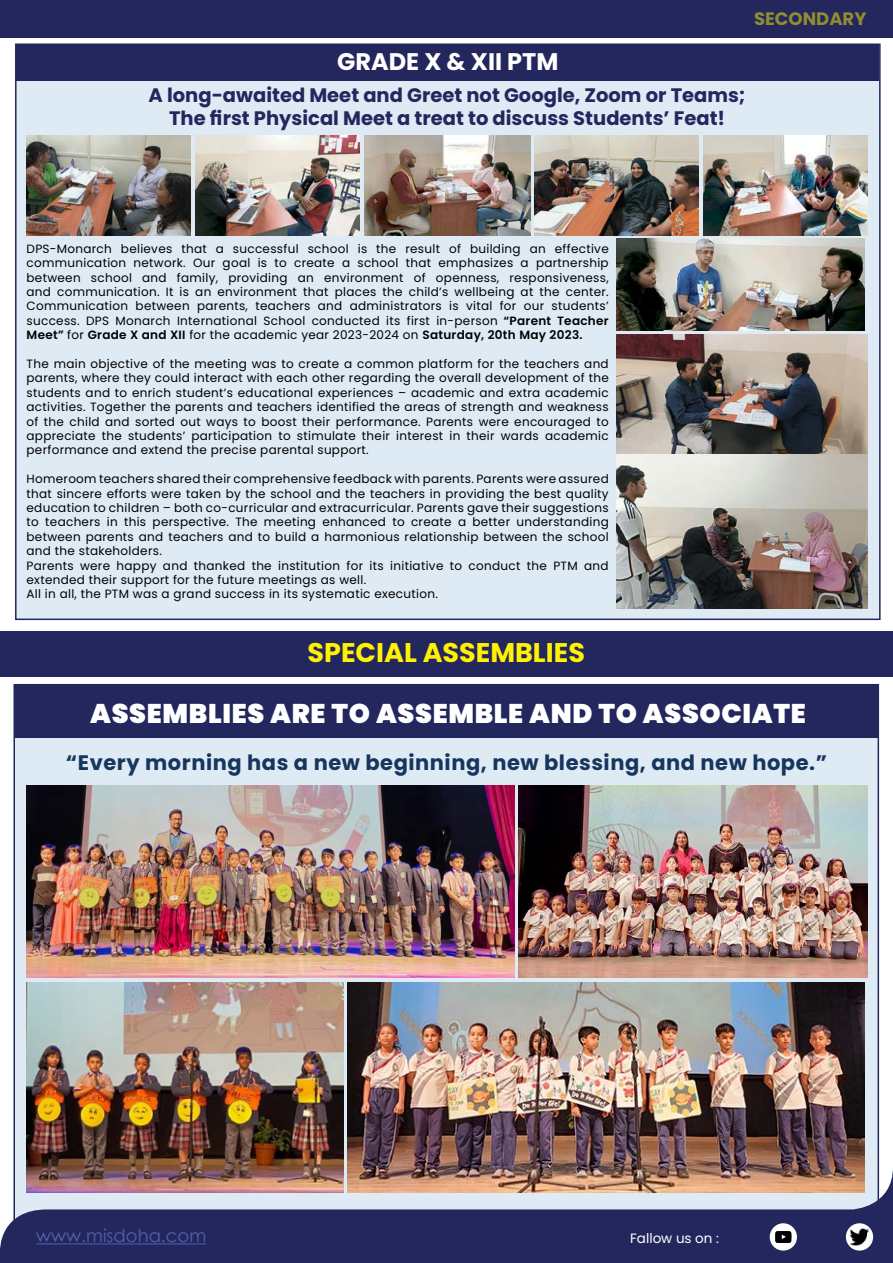
<style>
.page{position:relative;width:893px;height:1263px;background:#fff}
.page>*{position:absolute;margin:0;border:0;box-sizing:border-box;transform-origin:0 0}
.t1{font:900 27px "Poppins";letter-spacing:.025em;color:#fff}
.t2{font:700 27px "Poppins";color:#fff200}
.t3{font:700 24px "Poppins";color:#fff}
.t4{font:700 21px "Poppins";letter-spacing:.025em;color:#17365d}
.t5{font:700 19.5px/23.4px "Poppins";color:#23275e;text-align:center}
.t6{font:18px "Century Gothic";color:#5560ac}
.t7{font:700 18px "Poppins";color:#fff200}
.t8{font:13.5px "Poppins";color:#fff}
.t9{font:12px/14.4px "Poppins";letter-spacing:.025em;color:#000;text-align:justify}
.s1{font-weight:600}
</style>
<div class="page">
<div style="left:14px;top:685px;width:864px;height:544px;background:#deebf5"></div>
<div style="left:15px;top:685px;width:862px;height:53px;background:#23275e"></div>
<svg style="left:0;top:1167px;width:893px;height:96px;fill:#23275e"></svg>
<hr style="left:36px;top:1243px;width:170px;height:1px;background:#5560ac">
<svg style="left:770px;top:1223px;width:27px;height:27px"></svg>
<div style="left:846px;top:1223px;width:27px;height:27px;background:#fff;border-radius:50%"></div>
<img style="left:849px;top:1228px;width:21px;height:17px">
<div style="left:0;top:0;width:893px;height:38px;background:#23275e"></div>
<div style="left:0;top:632px;width:893px;height:45px;background:#23275e"></div>
<div style="left:16px;top:44px;width:864px;height:575px;background:#deebf5"></div>
<div style="left:16px;top:44px;width:863px;height:37px;background:#23275e"></div>
<img style="left:617px;top:455px;width:251px;height:154px">
<img style="left:27px;top:135px;width:164px;height:101px">
<img style="left:704px;top:135px;width:164px;height:101px">
<img style="left:534px;top:135px;width:164px;height:101px">
<img style="left:196px;top:135px;width:164px;height:101px">
<img style="left:617px;top:335px;width:251px;height:118px">
<img style="left:364px;top:135px;width:167px;height:101px">
<img style="left:617px;top:239px;width:247px;height:92px">
<img style="left:518px;top:786px;width:349px;height:192px">
<img style="left:27px;top:786px;width:487px;height:192px">
<img style="left:27px;top:983px;width:317px;height:209px">
<img style="left:348px;top:983px;width:517px;height:209px">
<h3 class="t7" style="left:754px;top:8px;width:114px">SECONDARY</h3>
<h2 class="t3" style="left:337px;top:48px;width:223px">GRADE X &amp; XII PTM</h2>
<h3 class="t5" style="left:149px;top:83px;width:599px">A long-awaited Meet and Greet not Google, Zoom or Teams;<br>The first Physical Meet a treat to discuss Students’ Feat!</h3>
<p class="t9" style="left:27px;top:241px;width:584px">DPS-Monarch believes that a successful school is the result of building an effective communication network. Our goal is to create a school that emphasizes a partnership between school and family, providing an environment of openness, responsiveness, and communication. It is an environment that places the child’s wellbeing at the center.<br>Communication between parents, teachers and administrators is vital for our students’ success. DPS Monarch International School conducted its first in-person <span class="s1">“Parent Teacher Meet”</span> for <span class="s1">Grade X and XII</span> for the academic year 2023-2024 on <span class="s1">Saturday, 20th May 2023.</span></p>
<p class="t9" style="left:27px;top:357px;width:584px">The main objective of the meeting was to create a common platform for the teachers and parents, where they could interact with each other regarding the overall development of the students and to enrich student’s educational experiences – academic and extra academic activities. Together the parents and teachers identified the areas of strength and weakness of the child and sorted out ways to boost their performance. Parents were encouraged to appreciate the students’ participation to stimulate their interest in their wards academic performance and extend the precise parental support.</p>
<p class="t9" style="left:27px;top:472px;width:584px;text-align:left">Homeroom teachers shared their comprehensive feedback with parents. Parents were assured that sincere efforts were taken by the school and the teachers in providing the best quality education to children – both co-curricular and extracurricular. Parents gave their suggestions to teachers in this perspective. The meeting enhanced to create a better understanding between parents and teachers and to build a harmonious relationship between the school and the stakeholders.<br>Parents were happy and thanked the institution for its initiative to conduct the PTM and extended their support for the future meetings as well.<br>All in all, the PTM was a grand success in its systematic execution.</p>
<h1 class="t2" style="left:308px;top:637px;width:279px">SPECIAL ASSEMBLIES</h1>
<h1 class="t1" style="left:90px;top:698px;width:717px">ASSEMBLIES ARE TO ASSEMBLE AND TO ASSOCIATE</h1>
<h3 class="t4" style="left:66px;top:750px;width:762px">“Every morning has a new beginning, new blessing, and new hope.”</h3>
<h3 class="t6" style="left:36px;top:1223px;width:172px">www.misdoha.com</h3>
<p class="t8" style="left:630px;top:1230px;width:90px">Fallow us on :</p>
</div>
